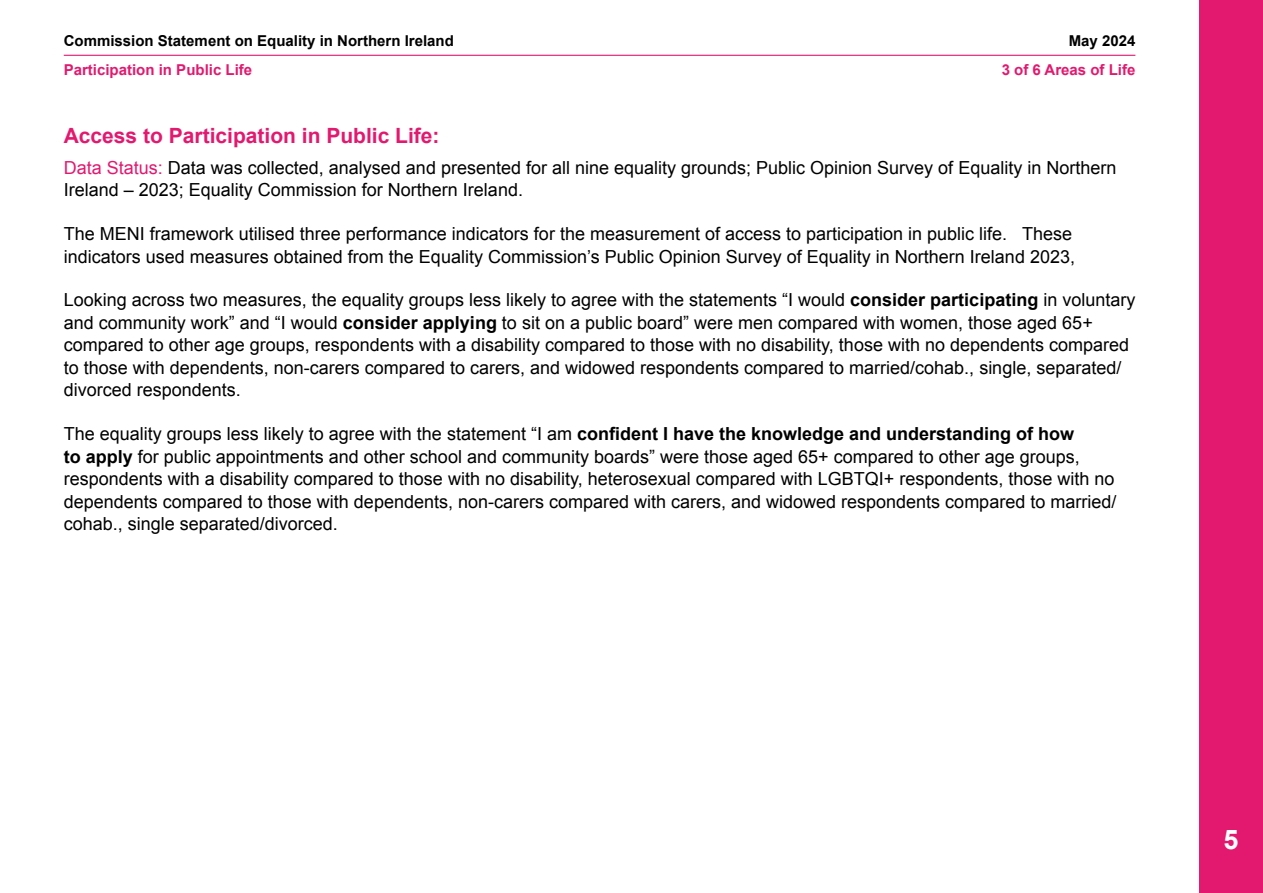
<style>
.page{position:relative;width:1263px;height:893px;background:#fff}
.page>*{position:absolute;margin:0;border:0;box-sizing:border-box;transform-origin:0 0}
.t1{font:700 27px "Arial";color:#fff}
.H3_-_Intro_Subhead{font:700 21px "Arial";color:#e3196f}
.P_-_Body{font:18px/22.5px "Arial";color:#000}
.t2{font:700 15px "Arial";color:#000}
.t3{font:700 15px "Arial";color:#e3196f}
.s1{color:#e3196f}
.s2{font-weight:700}
</style>
<div class="page">
<div style="left:1199px;top:0;width:64px;height:893px;background:#e3196f"></div>
<hr style="left:64px;top:55px;width:1071px;height:1px;background:#e3196f">
<p class="t2" style="left:64px;top:30px;width:392px">Commission Statement on Equality in Northern Ireland</p>
<p class="t3" style="left:64px;top:60px;width:190px">Participation in Public Life</p>
<p class="t2" style="left:1069px;top:30px;width:68px">May 2024</p>
<p class="t3" style="left:1002px;top:60px;width:135px">3 of 6 Areas of Life</p>
<h3 class="H3_-_Intro_Subhead" style="left:64px;top:122px;width:377px">Access to Participation in Public Life:</h3>
<p class="P_-_Body" style="left:64px;top:156px;width:1054px"><span class="s1">Data Status:</span> Data was collected, analysed and presented for all nine equality grounds; Public Opinion Survey of Equality in Northern<br>Ireland – 2023; Equality Commission for Northern Ireland.</p>
<p class="P_-_Body" style="left:64px;top:223px;width:1013px">The MENI framework utilised three performance indicators for the measurement of access to participation in public life. These indicators used measures obtained from the Equality Commission’s Public Opinion Survey of Equality in Northern Ireland 2023,</p>
<p class="P_-_Body" style="left:64px;top:289px;width:1073px">Looking across two measures, the equality groups less likely to agree with the statements “I would <span class="s2">consider participating</span> in voluntary and community work” and “I would <span class="s2">consider applying</span> to sit on a public board” were men compared with women, those aged 65+ compared to other age groups, respondents with a disability compared to those with no disability, those with no dependents compared to those with dependents, non-carers compared to carers, and widowed respondents compared to married/cohab., single, separated/ divorced respondents.</p>
<p class="P_-_Body" style="left:64px;top:423px;width:1054px">The equality groups less likely to agree with the statement “I am <span class="s2">confident I have the knowledge and understanding of how<br>to apply</span> for public appointments and other school and community boards” were those aged 65+ compared to other age groups, respondents with a disability compared to those with no disability, heterosexual compared with LGBTQI+ respondents, those with no dependents compared to those with dependents, non-carers compared with carers, and widowed respondents compared to married/ cohab., single separated/divorced.</p>
<h1 class="t1" style="left:1223px;top:822px;width:17px">5</h1>
</div>
